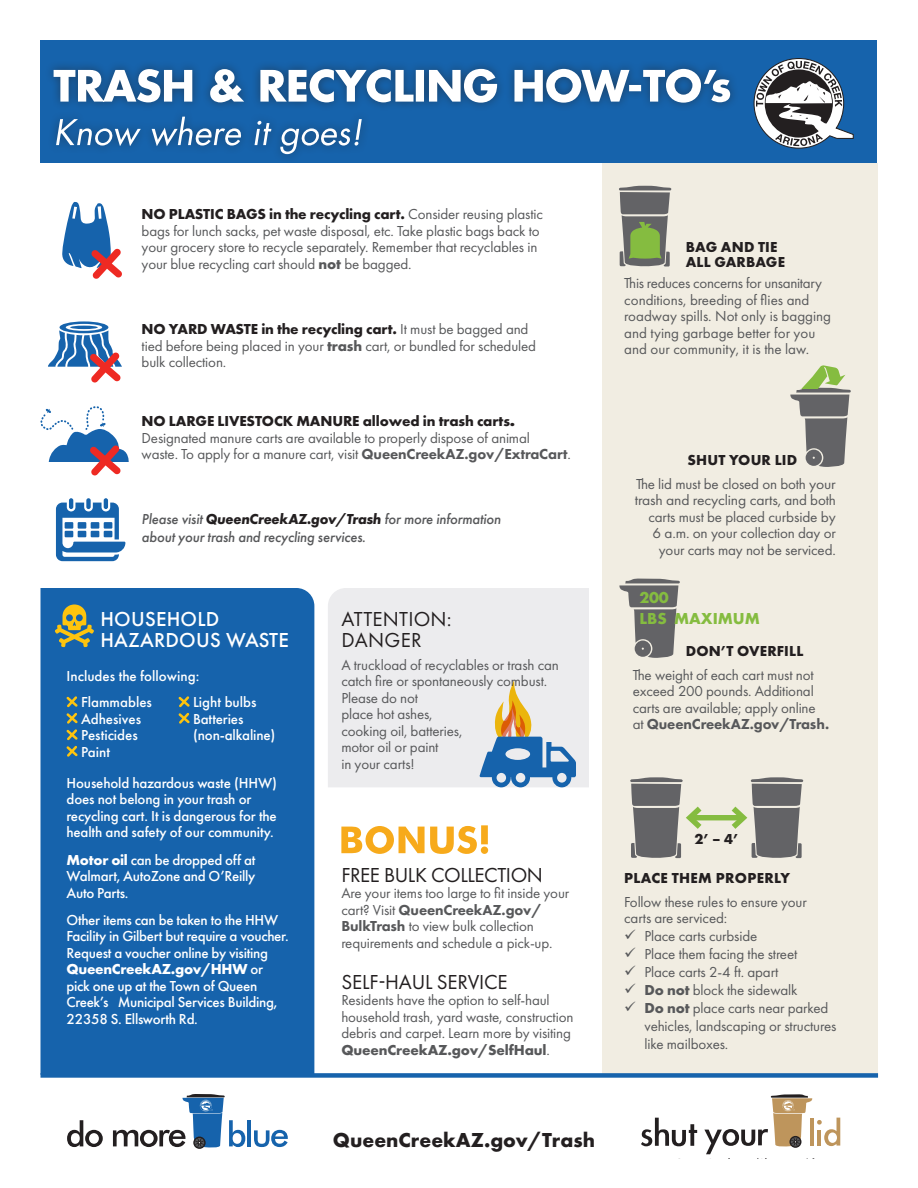
<style>
.page{position:relative;width:918px;height:1188px;background:#fff}
.page>*{position:absolute;margin:0;border:0;box-sizing:border-box;transform-origin:0 0}
.t1{font:21px "Futura PT";letter-spacing:-.01em;color:#231f20}
.t2{font:500 21px/21px "Futura PT";letter-spacing:.01em;color:#fff}
.t3{font:700 21px "Futura PT";color:#231f20}
.t4{font:21px/21px "Futura PT";letter-spacing:.01em;color:#231f20}
.t5{font:700 16.5px/21px "Futura PT";color:#85bc40}
.t6{font:15px/16.5px "Futura PT";letter-spacing:-.01em;color:#57585a}
.t7{font:500 15px/16.5px "Futura PT";letter-spacing:-.02em;color:#fff}
.t8{font:italic 500 15px/18px "Futura PT";letter-spacing:-.01em;color:#57585a}
.t9{font:700 15px/15px "Futura PT";letter-spacing:.01em;color:#231f20}
.t10{font:500 15px "Futura PT";color:#fff}
.s1{font-weight:700;color:#231f20}
.s2{font-weight:700}
.s3{font-weight:800;color:#231f20}
.s4{font-weight:800}
</style>
<div class="page">
<div style="left:602px;top:163px;width:276px;height:912px;background:#f1ede2"></div>
<div style="left:40px;top:588px;width:274px;height:485px;background:#1663ac"></div>
<svg style="left:55px;top:604px;width:39px;height:43px;background:#7d8e65"></svg>
<div style="left:40px;top:40px;width:838px;height:123px;background:#1663ac"></div>
<svg style="left:48px;top:321px;width:74px;height:62px"></svg>
<svg style="left:62px;top:202px;width:60px;height:77px"></svg>
<svg style="left:67px;top:1120px;width:36px;height:27px"></svg>
<svg style="left:113px;top:1094px;width:132px;height:54px"></svg>
<hr style="left:247px;top:1120px;width:4px;height:26px;background:#1663ac">
<svg style="left:254px;top:1130px;width:34px;height:17px"></svg>
<svg style="left:56px;top:117px;width:306px;height:37px"></svg>
<svg style="left:54px;top:69px;width:676px;height:34px"></svg>
<svg style="left:641px;top:1118px;width:56px;height:28px"></svg>
<svg style="left:704px;top:1094px;width:136px;height:60px"></svg>
<div style="left:40px;top:1073px;width:838px;height:5px;background:#1663ac"></div>
<div style="left:328px;top:588px;width:261px;height:199px;background:#ececee"></div>
<svg style="left:480px;top:680px;width:96px;height:107px;background:#adbcc5"></svg>
<svg style="left:341px;top:825px;width:147px;height:29px"></svg>
<svg style="left:619px;top:186px;width:53px;height:81px;background:#848f75"></svg>
<svg style="left:619px;top:578px;width:61px;height:80px"></svg>
<div style="left:690px;top:815px;width:53px;height:5px;background:#85bc40"></div>
<svg style="left:630px;top:777px;width:77px;height:81px"></svg>
<svg style="left:726px;top:777px;width:78px;height:81px"></svg>
<svg style="left:40px;top:406px;width:89px;height:70px"></svg>
<svg style="left:754px;top:58px;width:100px;height:91px"></svg>
<svg style="left:66px;top:696px;width:12px;height:11px"></svg>
<svg style="left:66px;top:713px;width:12px;height:27px"></svg>
<svg style="left:66px;top:746px;width:12px;height:11px"></svg>
<svg style="left:178px;top:696px;width:12px;height:11px"></svg>
<svg style="left:178px;top:713px;width:12px;height:11px"></svg>
<svg style="left:56px;top:498px;width:69px;height:63px"></svg>
<svg style="left:790px;top:365px;width:61px;height:102px"></svg>
<p class="t6" style="left:142px;top:206px;width:403px"><span class="s1">NO PLASTIC BAGS in the recycling cart.</span> Consider reusing plastic bags for lunch sacks, pet waste disposal, etc. Take plastic bags back to your grocery store to recycle separately. Remember that recyclables in your blue recycling cart should <span class="s2">not</span> be bagged.</p>
<p class="t6" style="left:142px;top:321px;width:396px"><span class="s1">NO YARD WASTE in the recycling cart.</span> It must be bagged and tied before being placed in your <span class="s2">trash</span> cart, or bundled for scheduled bulk collection.</p>
<p class="t6" style="left:142px;top:413px;width:431px"><span class="s1">NO LARGE LIVESTOCK MANURE allowed in trash carts</span><span class="s3">.<br></span>Designated manure carts are available to properly dispose of animal<br>waste. To apply for a manure cart, visit <span class="s4">QueenCreekAZ.gov/ExtraCart</span>.</p>
<p class="t8" style="left:142px;top:510px;width:361px">Please visit <span class="s1">QueenCreekAZ.gov/Trash</span> for more information about your trash and recycling services.</p>
<p class="t2" style="left:100px;top:608px;width:190px">HOUSEHOLD<br>HAZARDOUS WASTE</p>
<p class="t10" style="left:67px;top:667px;width:134px">Includes the following:</p>
<p class="t10" style="left:81px;top:693px;width:72px">Flammables</p>
<p class="t10" style="left:81px;top:710px;width:62px">Adhesives</p>
<p class="t10" style="left:81px;top:726px;width:58px">Pesticides</p>
<p class="t7" style="left:81px;top:743px;width:31px">Paint</p>
<p class="t10" style="left:193px;top:693px;width:65px">Light bulbs</p>
<p class="t7" style="left:193px;top:710px;width:84px">Batteries (non-alkaline)</p>
<p class="t7" style="left:67px;top:774px;width:212px">Household hazardous waste (HHW) does not belong in your trash or recycling cart. It is dangerous for the health and safety of our community.</p>
<p class="t7" style="left:67px;top:851px;width:190px;text-align:justify"><span class="s2">Motor oil</span> can be dropped off at Walmart, AutoZone and O’Reilly Auto Parts.</p>
<p class="t7" style="left:67px;top:912px;width:224px">Other items can be taken to the HHW<br>Facility in Gilbert but require a voucher.<br>Request a voucher online by visiting<br><span class="s2">QueenCreekAZ.gov/HHW</span> or pick one up at the Town of Queen<br>Creek’s Municipal Services Building,<br>22358 S. Ellsworth Rd.</p>
<p class="t4" style="left:341px;top:608px;width:112px">ATTENTION:<br>DANGER</p>
<p class="t6" style="left:341px;top:657px;width:219px">A truckload of recyclables or trash can catch fire or spontaneously combust.<br>Please do not<br>place hot ashes,<br>cooking oil, batteries,<br>motor oil or paint<br>in your carts!</p>
<p class="t1" style="left:341px;top:862px;width:203px">FREE BULK COLLECTION</p>
<p class="t6" style="left:341px;top:885px;width:229px">Are your items too large to fit inside your cart? Visit <span class="s4">QueenCreekAZ.gov/ BulkTrash</span> to view bulk collection requirements and schedule a pick-up.</p>
<p class="t1" style="left:341px;top:969px;width:168px">SELF-HAUL SERVICE</p>
<p class="t6" style="left:341px;top:992px;width:234px">Residents have the option to self-haul household trash, yard waste, construction debris and carpet. Learn more by visiting <span class="s2">QueenCreekAZ.gov/SelfHaul</span>.</p>
<p class="t3" style="left:333px;top:1127px;width:264px">QueenCreekAZ.gov/Trash</p>
<p class="t9" style="left:686px;top:239px;width:101px">BAG AND TIE<br>ALL GARBAGE</p>
<p class="t6" style="left:624px;top:275px;width:208px">This reduces concerns for unsanitary conditions, breeding of flies and roadway spills. Not only is bagging and tying garbage better for you and our community, it is the law.</p>
<p class="t9" style="left:688px;top:453px;width:111px">SHUT YOUR LID</p>
<p class="t6" style="left:635px;top:475px;width:202px;text-align:right">The lid must be closed on both your trash and recycling carts, and both carts must be placed curbside by<br>6 a.m. on your collection day or your carts may not be serviced.</p>
<p class="t5" style="left:639px;top:587px;width:122px">200<br>LBS MAXIMUM</p>
<p class="t9" style="left:686px;top:643px;width:119px">DON’T OVERFILL</p>
<p class="t6" style="left:633px;top:666px;width:198px">The weight of each cart must not exceed 200 pounds. Additional carts are available; apply online at <span class="s4">QueenCreekAZ.gov/Trash.</span></p>
<p class="t9" style="left:694px;top:831px;width:45px">2’ – 4’</p>
<p class="t9" style="left:624px;top:870px;width:167px">PLACE THEM PROPERLY</p>
<p class="t6" style="left:624px;top:893px;width:184px">Follow these rules to ensure your carts are serviced:</p>
<p class="t6" style="left:644px;top:928px;width:114px">Place carts curbside</p>
<p class="t6" style="left:644px;top:946px;width:154px">Place them facing the street</p>
<p class="t6" style="left:644px;top:964px;width:135px">Place carts 2-4 ft. apart</p>
<p class="t6" style="left:644px;top:982px;width:154px"><span class="s2">Do not</span> block the sidewalk</p>
<p class="t6" style="left:644px;top:999px;width:193px;line-height:18px"><span class="s2">Do not</span> place carts near parked vehicles, landscaping or structures like mailboxes.</p>
</div>
